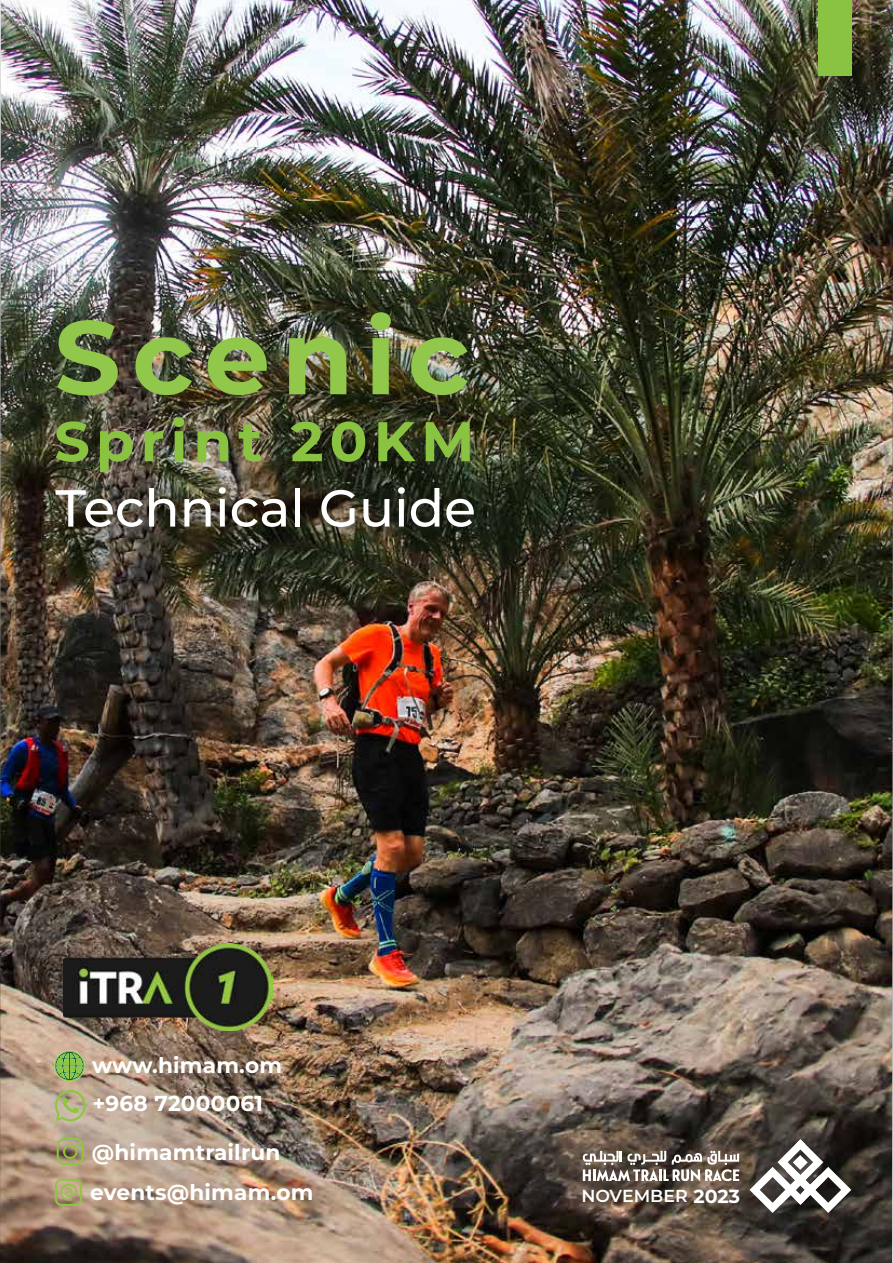
<style>
.page{position:relative;width:893px;height:1263px;background:#fff}
.page>*{position:absolute;margin:0;border:0;box-sizing:border-box;transform-origin:0 0}
.t1{font:700 104.1px "Montserrat";letter-spacing:.11em;color:#91c74a}
.t2{font:700 55.8px "Montserrat";letter-spacing:.11em;color:#8ac342}
.t3{font:500 52.05px "Montserrat";color:#fff}
.t4{font:700 21.6px/39.9px "Montserrat";letter-spacing:.01em;color:#fff}
.t5{font:600 17.4px "Montserrat";color:#fff}
.s1{font-weight:700;font-size:18.9px}
</style>
<div class="page">
<img style="left:0;top:0;width:893px;height:1263px">
<svg style="left:55px;top:1089px;width:31px;height:32px"></svg>
<div style="left:57px;top:1138px;width:27px;height:27px;border:2px solid #8dc63f;border-radius:7px"></div>
<div style="left:63px;top:1144px;width:15px;height:15px;border:2px solid #8dc63f;border-radius:50%"></div>
<div style="left:55px;top:1179px;width:27px;height:27px;border:2px solid #8dc63f;border-radius:6px"></div>
<svg style="left:60px;top:1184px;width:17px;height:17px"></svg>
<svg style="left:54px;top:1051px;width:31px;height:30px"></svg>
<img style="left:64px;top:943px;width:208px;height:87px">
<svg style="left:749px;top:1139px;width:102px;height:74px"></svg>
<svg style="left:583px;top:1151px;width:156px;height:30px"></svg>
<div style="left:818px;top:0;width:33px;height:75px;background:#8ac342"></div>
<h1 class="t1" style="left:54px;top:288px;width:417px">Scenic</h1>
<h2 class="t2" style="left:54px;top:404px;width:422px">Sprint 20KM</h2>
<h3 class="t3" style="left:56px;top:473px;width:422px">Technical Guide</h3>
<p class="t4" style="left:92px;top:1045px;width:192px">www.himam.om</p>
<p class="t4" style="left:92px;top:1083px;width:172px">+968 72000061</p>
<p class="t4" style="left:90px;top:1132px;width:225px">@himamtrailrun events@himam.om</p>
<p class="t5" style="left:581px;top:1184px;width:160px">NOVEMBER <span class="s1">2023</span></p>
</div>
